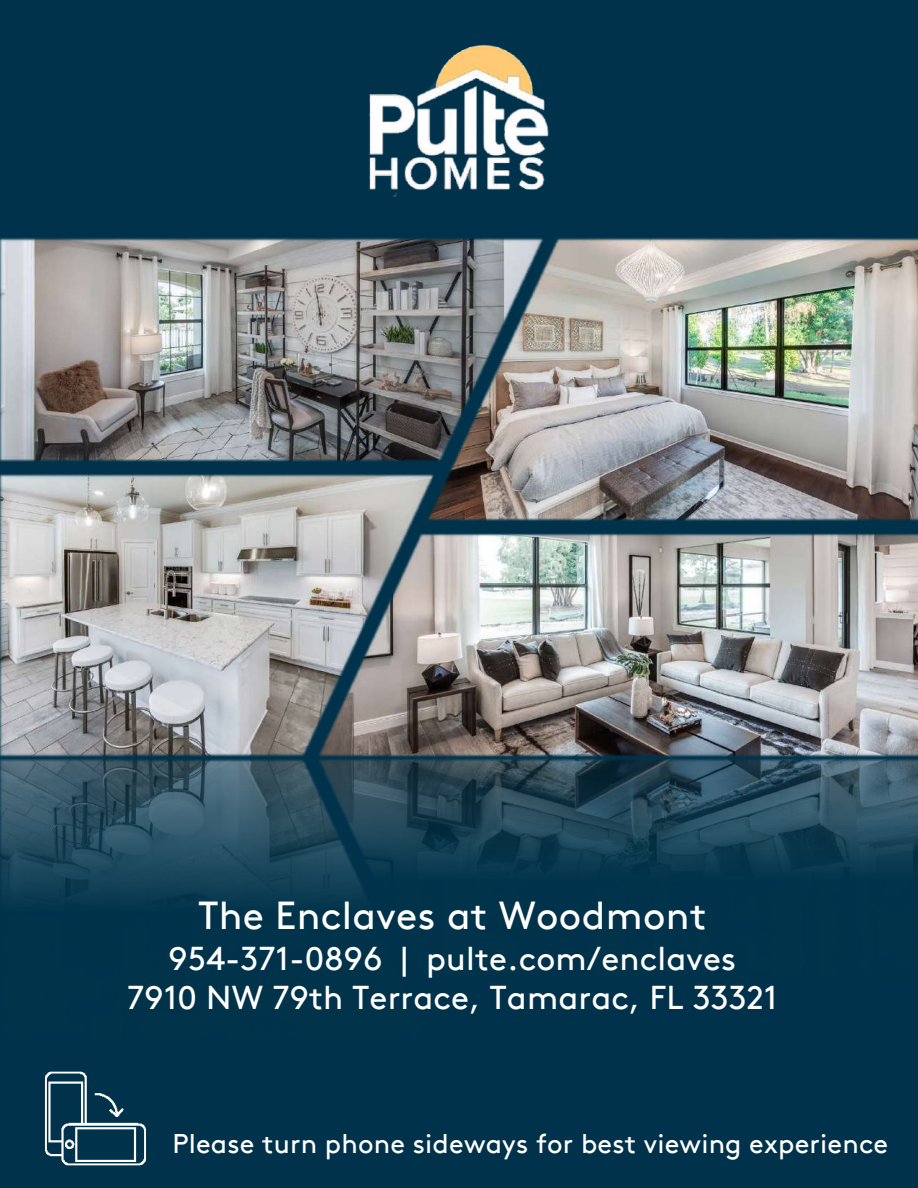
<style>
.page{position:relative;width:918px;height:1188px;background:#00334b}
.page>*{position:absolute;margin:0;border:0;box-sizing:border-box;transform-origin:0 0}
.t1{font:39px "Brown TT Regular Alt";letter-spacing:.01em;color:#fff}
.t2{font:33px/38.8px "Brown TT";letter-spacing:.005em;color:#fff;text-align:center}
.t3{font:27px "Brown TT";letter-spacing:.005em;color:#fff}
.s1{font-family:"Brown TT"}
</style>
<div class="page">
<img style="left:369px;top:45px;width:180px;height:151px">
<img style="left:0;top:238px;width:918px;height:662px">
<img style="left:44px;top:1071px;width:103px;height:95px">
<p class="t1" style="left:198px;top:893px;width:510px"><span class="s1">T</span>he <span class="s1">E</span>nclaves at Woodmont</p>
<p class="t2" style="left:127px;top:940px;width:652px">954-371-0896 | pulte.com/enclaves<br>7910 NW 79th Terrace, Tamarac, FL 33321</p>
<p class="t3" style="left:172px;top:1128px;width:717px">Please turn phone sideways for best viewing experience</p>
</div>
